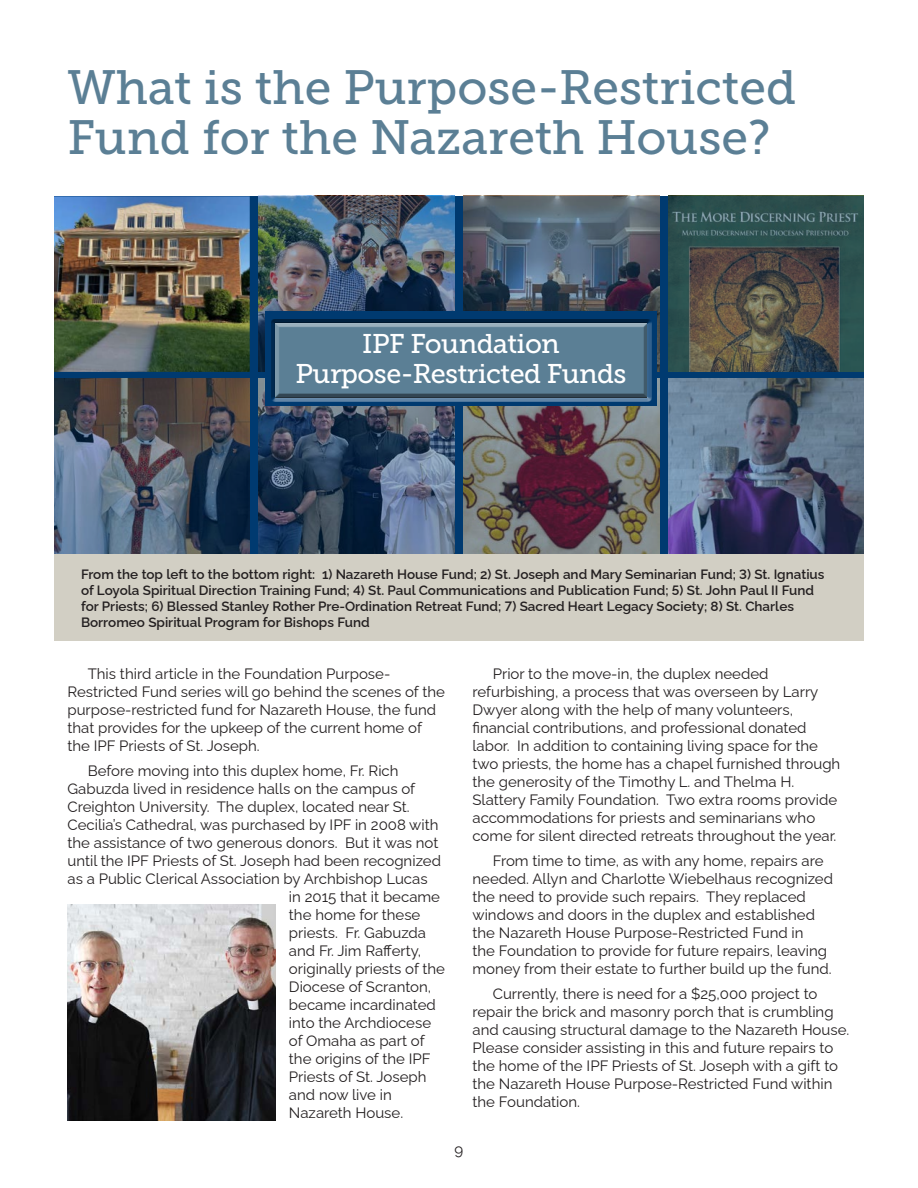
<style>
.page{position:relative;width:918px;height:1188px;background:#fff}
.page>*{position:absolute;margin:0;border:0;box-sizing:border-box;transform-origin:0 0}
.Subtitle_Header{font:48px/51px "Museo Slab 500";color:#5b7f95}
.Subtitle_Header-2{font:27px/30px "Museo Slab 500";letter-spacing:-.02em;color:#fff;text-align:center}
.t1{font:15px/18px "Raleway";color:#231f20}
.t2{font:600 13.5px/16.2px "Raleway";color:#231f20}
</style>
<div class="page">
<div style="left:54px;top:554px;width:810px;height:87px;background:#d2cfc4"></div>
<img style="left:54px;top:196px;width:810px;height:358px">
<img style="left:54px;top:196px;width:196px;height:176px">
<img style="left:68px;top:904px;width:207px;height:216px">
<div style="left:265px;top:312px;width:392px;height:94px;background:#003a70"></div>
<div style="left:271px;top:319px;width:380px;height:80px;background:#00203e"></div>
<div style="left:271px;top:321px;width:380px;height:81px;background:#231f20;opacity:.75"></div>
<p class="Subtitle_Header" style="left:68px;top:62px;width:730px">What is the Purpose-Restricted<br>Fund for the Nazareth House?</p>
<p class="Subtitle_Header-2" style="left:296px;top:329px;width:333px">IPF Foundation<br>Purpose-Restricted Funds</p>
<p class="t2" style="left:81px;top:564px;width:745px">From the top left to the bottom right: 1) Nazareth House Fund; 2) St. Joseph and Mary Seminarian Fund; 3) St. Ignatius of Loyola Spiritual Direction Training Fund; 4) St. Paul Communications and Publication Fund; 5) St. John Paul II Fund for Priests; 6) Blessed Stanley Rother Pre-Ordination Retreat Fund; 7) Sacred Heart Legacy Society; 8) St. Charles Borromeo Spiritual Program for Bishops Fund</p>
<p class="t1" style="left:68px;top:663px;width:379px;text-indent:20px">This third article in the Foundation Purpose-Restricted Fund series will go behind the scenes of the purpose-restricted fund for Nazareth House, the fund that provides for the upkeep of the current home of the IPF Priests of St. Joseph.</p>
<p class="t1" style="left:88px;top:760px;width:312px">Before moving into this duplex home, Fr. Rich</p>
<p class="t1" style="left:68px;top:778px;width:349px">Gabuzda lived in residence halls on the campus of</p>
<p class="t1" style="left:68px;top:796px;width:344px">Creighton University. The duplex, located near St.</p>
<p class="t1" style="left:68px;top:814px;width:373px">Cecilia’s Cathedral, was purchased by IPF in 2008 with</p>
<p class="t1" style="left:68px;top:832px;width:372px">the assistance of two generous donors. But it was not</p>
<p class="t1" style="left:68px;top:850px;width:375px">until the IPF Priests of St. Joseph had been recognized</p>
<p class="t1" style="left:68px;top:868px;width:362px">as a Public Clerical Association by Archbishop Lucas</p>
<p class="t1" style="left:289px;top:886px;width:153px">in 2015 that it became</p>
<p class="t1" style="left:289px;top:904px;width:133px">the home for these</p>
<p class="t1" style="left:289px;top:922px;width:139px">priests. Fr. Gabuzda</p>
<p class="t1" style="left:289px;top:940px;width:134px">and Fr. Jim Rafferty,</p>
<p class="t1" style="left:289px;top:958px;width:158px">originally priests of the</p>
<p class="t1" style="left:289px;top:976px;width:144px">Diocese of Scranton,</p>
<p class="t1" style="left:289px;top:994px;width:148px">became incardinated</p>
<p class="t1" style="left:289px;top:1012px;width:144px">into the Archdiocese</p>
<p class="t1" style="left:289px;top:1030px;width:137px">of Omaha as part of</p>
<p class="t1" style="left:289px;top:1048px;width:143px">the origins of the IPF</p>
<p class="t1" style="left:289px;top:1066px;width:139px">Priests of St. Joseph</p>
<p class="t1" style="left:289px;top:1084px;width:104px">and now live in</p>
<p class="t1" style="left:289px;top:1102px;width:116px">Nazareth House.</p>
<p class="t1" style="left:472px;top:663px;width:369px;text-indent:20px">Prior to the move-in, the duplex needed refurbishing, a process that was overseen by Larry Dwyer along with the help of many volunteers, financial contributions, and professional donated labor. In addition to containing living space for the two priests, the home has a chapel furnished through the generosity of the Timothy L. and Thelma H.<br>Slattery Family Foundation. Two extra rooms provide accommodations for priests and seminarians who come for silent directed retreats throughout the year.</p>
<p class="t1" style="left:472px;top:850px;width:362px;text-indent:20px">From time to time, as with any home, repairs are needed. Allyn and Charlotte Wiebelhaus recognized the need to provide such repairs. They replaced windows and doors in the duplex and established the Nazareth House Purpose-Restricted Fund in<br>the Foundation to provide for future repairs, leaving money from their estate to further build up the fund.</p>
<p class="t1" style="left:472px;top:983px;width:378px;text-indent:20px">Currently, there is need for a $25,000 project to repair the brick and masonry porch that is crumbling and causing structural damage to the Nazareth House.<br>Please consider assisting in this and future repairs to the home of the IPF Priests of St. Joseph with a gift to the Nazareth House Purpose-Restricted Fund within the Foundation.</p>
<p class="t1" style="left:455px;top:1139px;width:10px">9</p>
</div>
